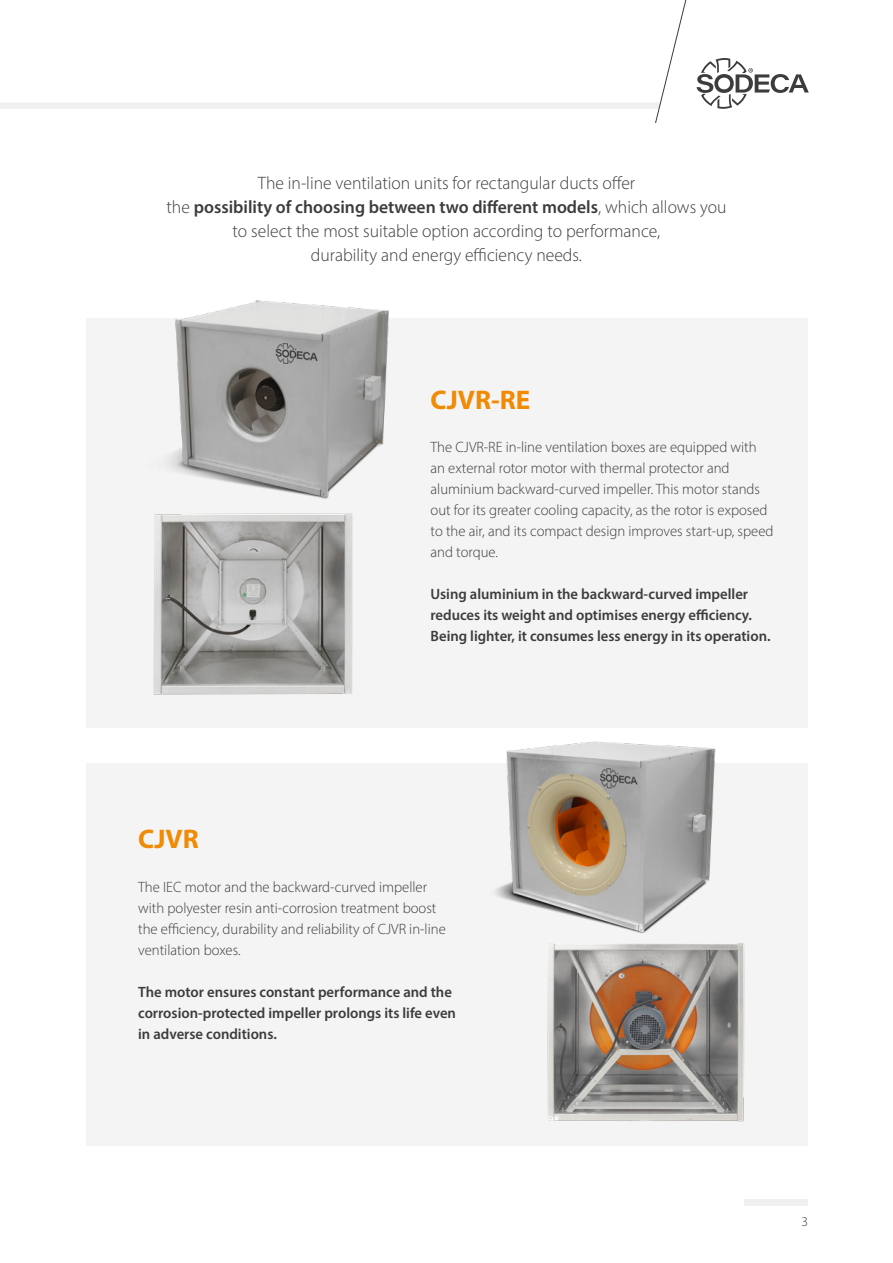
<style>
.page{position:relative;width:893px;height:1263px;background:#fff}
.page>*{position:absolute;margin:0;border:0;box-sizing:border-box;transform-origin:0 0}
.t1{font:700 27px "Myriad Pro";color:#f18a04}
.t2{font:300 18px/24px "Myriad Pro";color:#3c3c3b;text-align:center}
.t3{font:300 15px/21px "Myriad Pro";color:#3c3c3b}
.t4{font:600 15px/21px "Myriad Pro";color:#3c3c3b}
.t5{font:300 13.5px "Myriad Pro";color:#3c3c3b}
.s1{font-weight:600}
</style>
<div class="page">
<div style="left:744px;top:1199px;width:64px;height:6px;background:#f0f0f0"></div>
<svg style="left:1px;top:0;width:686px;height:123px"></svg>
<svg style="left:696px;top:58px;width:113px;height:51px"></svg>
<div style="left:86px;top:318px;width:721px;height:409px;background:#f4f4f4"></div>
<img style="left:153px;top:514px;width:200px;height:181px">
<img style="left:168px;top:300px;width:221px;height:214px">
<div style="left:86px;top:763px;width:721px;height:383px;background:#f4f4f4"></div>
<img style="left:547px;top:943px;width:198px;height:179px">
<img style="left:479px;top:727px;width:250px;height:206px">
<p class="t2" style="left:166px;top:171px;width:562px">The in-line ventilation units for rectangular ducts offer<br>the <span class="s1">possibility of choosing between two different models</span>, which allows you to select the most suitable option according to performance,<br>durability and energy efficiency needs.</p>
<h1 class="t1" style="left:431px;top:383px;width:101px">CJVR-RE</h1>
<p class="t3" style="left:431px;top:437px;width:344px">The CJVR-RE in-line ventilation boxes are equipped with an external rotor motor with thermal protector and aluminium backward-curved impeller. This motor stands out for its greater cooling capacity, as the rotor is exposed to the air, and its compact design improves start-up, speed and torque.</p>
<p class="t4" style="left:431px;top:583px;width:341px">Using aluminium in the backward-curved impeller reduces its weight and optimises energy efficiency.<br>Being lighter, it consumes less energy in its operation.</p>
<h1 class="t1" style="left:138px;top:821px;width:62px">CJVR</h1>
<p class="t3" style="left:138px;top:876px;width:309px">The IEC motor and the backward-curved impeller with polyester resin anti-corrosion treatment boost the efficiency, durability and reliability of CJVR in-line ventilation boxes.</p>
<p class="t4" style="left:138px;top:981px;width:319px">The motor ensures constant performance and the corrosion-protected impeller prolongs its life even in adverse conditions.</p>
<p class="t5" style="left:801px;top:1214px;width:8px">3</p>
</div>
